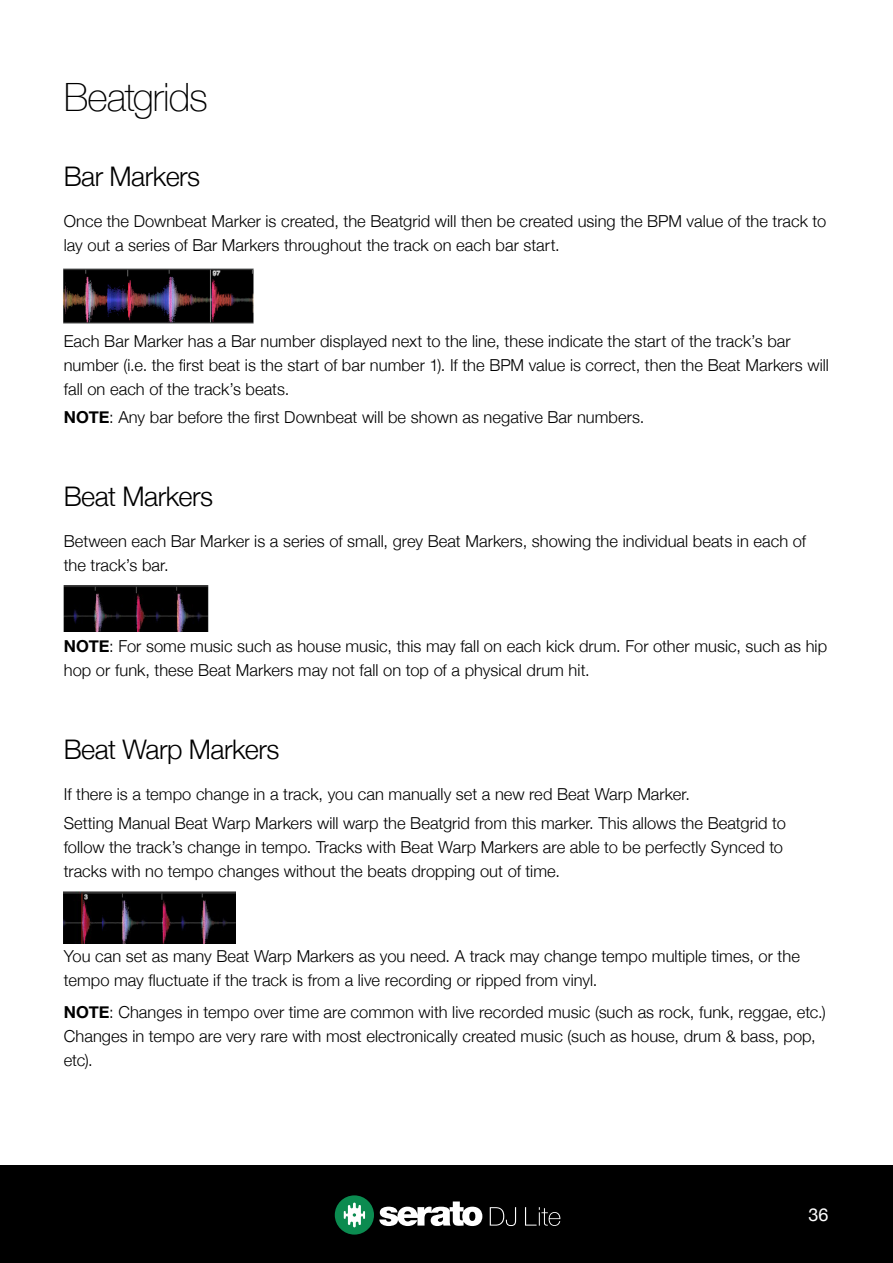
<style>
.page{position:relative;width:893px;height:1263px;background:#fff}
.page>*{position:absolute;margin:0;border:0;box-sizing:border-box;transform-origin:0 0}
.t1{font:100 39px "Helvetica Neue";letter-spacing:-.025em;color:#000}
.t2{font:300 27px "Helvetica Neue";letter-spacing:-.02em;color:#000}
.t3{font:18px "Helvetica Neue";color:#fff}
.t4{font:300 16.5px/24px "Helvetica Neue";letter-spacing:.005em;color:#000}
.s1{font-weight:700}
</style>
<div class="page">
<div style="left:0;top:1165px;width:893px;height:98px;background:#000"></div>
<svg style="left:490px;top:1207px;width:26px;height:19px"></svg>
<svg style="left:525px;top:1207px;width:35px;height:19px"></svg>
<svg style="left:335px;top:1195px;width:147px;height:39px"></svg>
<img style="left:64px;top:268px;width:190px;height:56px">
<img style="left:64px;top:586px;width:144px;height:45px">
<img style="left:64px;top:892px;width:172px;height:51px">
<h1 class="t1" style="left:64px;top:67px;width:146px">Beatgrids</h1>
<h2 class="t2" style="left:64px;top:154px;width:138px">Bar Markers</h2>
<p class="t4" style="left:64px;top:207px;width:764px">Once the Downbeat Marker is created, the Beatgrid will then be created using the BPM value of the track to lay out a series of Bar Markers throughout the track on each bar start.</p>
<p class="t4" style="left:64px;top:328px;width:767px">Each Bar Marker has a Bar number displayed next to the line, these indicate the start of the track’s bar number (i.e. the first beat is the start of bar number 1). If the BPM value is correct, then the Beat Markers will fall on each of the track’s beats.</p>
<p class="t4" style="left:64px;top:404px;width:582px"><span class="s1">NOTE</span>: Any bar before the first Downbeat will be shown as negative Bar numbers.</p>
<h2 class="t2" style="left:64px;top:475px;width:151px">Beat Markers</h2>
<p class="t4" style="left:64px;top:528px;width:744px">Between each Bar Marker is a series of small, grey Beat Markers, showing the individual beats in each of the track’s bar.</p>
<p class="t4" style="left:64px;top:633px;width:765px"><span class="s1">NOTE</span>: For some music such as house music, this may fall on each kick drum. For other music, such as hip hop or funk, these Beat Markers may not fall on top of a physical drum hit.</p>
<h2 class="t2" style="left:64px;top:728px;width:217px">Beat Warp Markers</h2>
<p class="t4" style="left:64px;top:779px;width:724px;line-height:28.2px">If there is a tempo change in a track, you can manually set a new red Beat Warp Marker.<br>Setting Manual Beat Warp Markers will warp the Beatgrid from this marker. This allows the Beatgrid to</p>
<p class="t4" style="left:64px;top:834px;width:721px">follow the track’s change in tempo. Tracks with Beat Warp Markers are able to be perfectly Synced to tracks with no tempo changes without the beats dropping out of time.</p>
<p class="t4" style="left:64px;top:942px;width:738px">You can set as many Beat Warp Markers as you need. A track may change tempo multiple times, or the tempo may fluctuate if the track is from a live recording or ripped from vinyl.</p>
<p class="t4" style="left:64px;top:999px;width:764px"><span class="s1">NOTE</span>: Changes in tempo over time are common with live recorded music (such as rock, funk, reggae, etc.)<br>Changes in tempo are very rare with most electronically created music (such as house, drum &amp; bass, pop, etc).</p>
<p class="t3" style="left:808px;top:1202px;width:22px">36</p>
</div>
